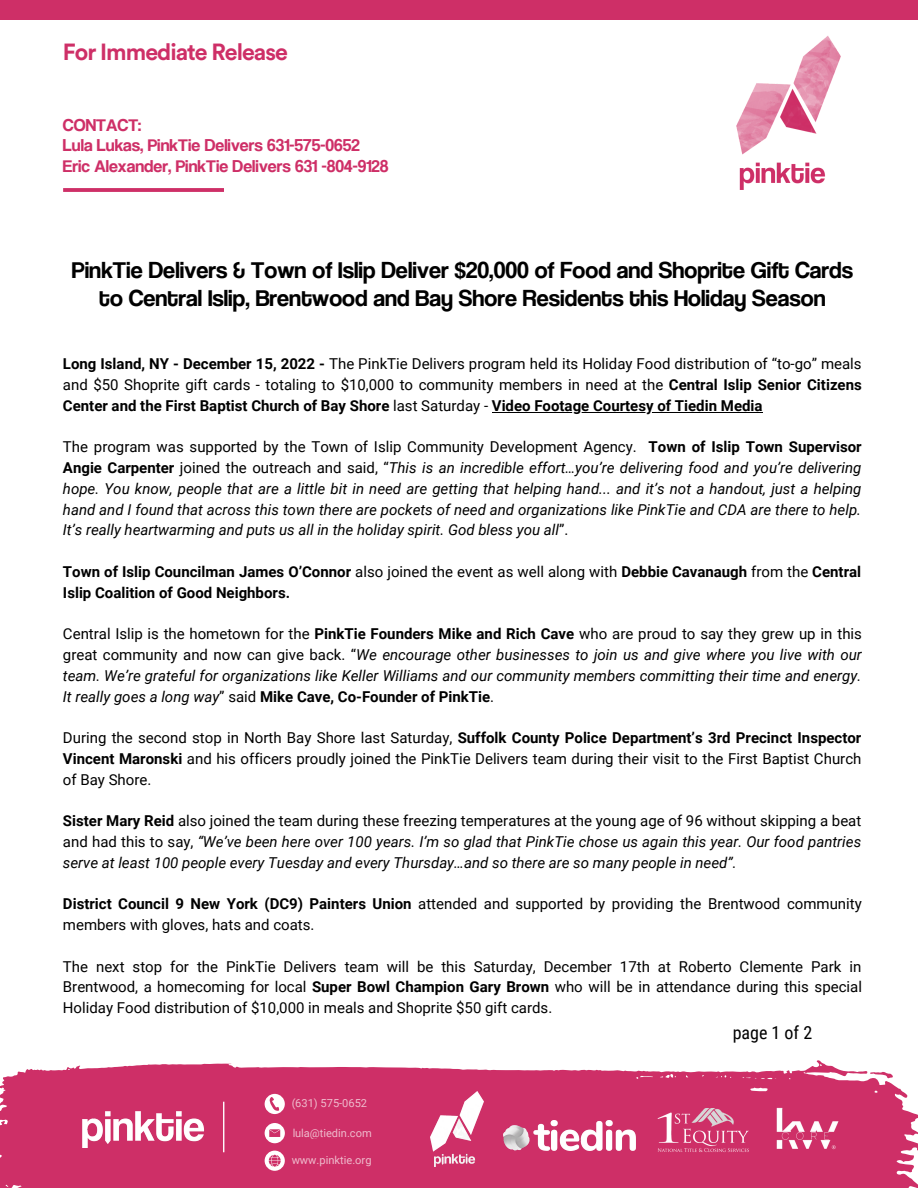
<style>
.page{position:relative;width:918px;height:1188px;background:#fff}
.page>*{position:absolute;margin:0;border:0;box-sizing:border-box;transform-origin:0 0}
.t1{font:24px/28.2px "Coolvetica Rg";color:#000;text-align:center}
.t2{font:700 23.1px "Circular Std";letter-spacing:-.045em;color:#ce2f67}
.t3{font:18px "Roboto Condensed";color:#000}
.t4{font:17.7px/20.9px "Coolvetica Rg";color:#ce2f67}
.t5{font:italic 15px/20.7px "Roboto";color:#000;text-align:justify}
.t6{font:15px/20.7px "Roboto";color:#000;text-align:justify}
.t7{font:700 15px/20.7px "Roboto";color:#000}
.t8{font:11.1px "Roboto";color:#fffffe}
.s1{font-weight:700}
.s2{font-style:normal}
.s3{font-weight:700;font-style:normal}
.s4{font-weight:400}
</style>
<div class="page">
<svg style="left:0;top:1060px;width:918px;height:128px;background:#d34577"></svg>
<svg style="left:870px;top:1072px;width:23px;height:7px"></svg>
<img style="left:736px;top:36px;width:105px;height:154px">
<svg style="left:63px;top:188px;width:161px;height:4px"></svg>
<svg style="left:265px;top:1094px;width:20px;height:20px"></svg>
<div style="left:265px;top:1123px;width:20px;height:20px;background:#fffffe;border-radius:50%"></div>
<svg style="left:269px;top:1129px;width:11px;height:8px"></svg>
<div style="left:265px;top:1151px;width:20px;height:20px;background:#fffffe;border-radius:50%"></div>
<svg style="left:269px;top:1155px;width:12px;height:12px"></svg>
<svg style="left:223px;top:1102px;width:1px;height:50px"></svg>
<img style="left:82px;top:1107px;width:122px;height:40px">
<div style="left:0;top:0;width:918px;height:20px;background:#ce2f67"></div>
<img style="left:504px;top:1121px;width:131px;height:30px">
<img style="left:656px;top:1109px;width:95px;height:48px">
<img style="left:431px;top:1091px;width:52px;height:76px">
<hr style="left:492px;top:412px;width:271px;height:1px;background:#000">
<img style="left:772px;top:1094px;width:69px;height:69px">
<h2 class="t2" style="left:63px;top:42px;width:226px">For Immediate Release</h2>
<p class="t4" style="left:63px;top:114px;width:327px">CONTACT:<br>Lula Lukas, PinkTie Delivers 631-575-0652<br>Eric Alexander, PinkTie Delivers 631 -804-9128</p>
<h1 class="t1" style="left:72px;top:255px;width:783px">PinkTie Delivers &amp; Town of Islip Deliver $20,000 of Food and Shoprite Gift Cards to Central Islip, Brentwood and Bay Shore Residents this Holiday Season</h1>
<p class="t6" style="left:63px;top:354px;width:800px"><span class="s1">Long Island, NY - December 15, 2022 -</span> The PinkTie Delivers program held its Holiday Food distribution of “to-go” meals and $50 Shoprite gift cards - totaling to $10,000 to community members in need at the <span class="s1">Central Islip Senior Citizens Center and the First Baptist Church of Bay Shore</span> last Saturday - <span class="s1">Video Footage Courtesy of Tiedin Media</span></p>
<p class="t5" style="left:63px;top:437px;width:800px"><span class="s2">The program was supported by the Town of Islip Community Development Agency.</span> <span class="s3">Town of Islip Town Supervisor Angie Carpenter</span> <span class="s2">joined the outreach and said, “</span>This is an incredible effort…you’re delivering food and you’re delivering hope. You know, people that are a little bit in need are getting that helping hand... and it’s not a handout, just a helping hand and I found that across this town there are pockets of need and organizations like PinkTie and CDA are there to help.<br>It’s really heartwarming and puts us all in the holiday spirit. God bless you all<span class="s2">”.</span></p>
<p class="t7" style="left:63px;top:562px;width:800px">Town of Islip Councilman James O’Connor <span class="s4">also joined the event as well along with</span> Debbie Cavanaugh <span class="s4">from the</span> Central<br>Islip Coalition of Good Neighbors.</p>
<p class="t5" style="left:63px;top:624px;width:801px"><span class="s2">Central Islip is the hometown for the</span> <span class="s3">PinkTie Founders Mike and Rich Cave</span> <span class="s2">who are proud to say they grew up in this great community and now can give back. “</span>We encourage other businesses to join us and give where you live with our team. We’re grateful for organizations like Keller Williams and our community members committing their time and energy.<br>It really goes a long way<span class="s2">” said</span> <span class="s3">Mike Cave, Co-Founder of PinkTie</span><span class="s2">.</span></p>
<p class="t6" style="left:63px;top:728px;width:800px">During the second stop in North Bay Shore last Saturday, <span class="s1">Suffolk County Police Department’s 3rd Precinct Inspector Vincent Maronski</span> and his officers proudly joined the PinkTie Delivers team during their visit to the First Baptist Church of Bay Shore.</p>
<p class="t5" style="left:63px;top:811px;width:800px"><span class="s3">Sister Mary Reid</span> <span class="s2">also joined the team during these freezing temperatures at the young age of 96 without skipping a beat and had this to say,</span> “We’ve been here over 100 years. I’m so glad that PinkTie chose us again this year. Our food pantries serve at least 100 people every Tuesday and every Thursday…and so there are so many people in need”.</p>
<p class="t6" style="left:63px;top:894px;width:800px"><span class="s1">District Council 9 New York (DC9) Painters Union</span> attended and supported by providing the Brentwood community members with gloves, hats and coats.</p>
<p class="t6" style="left:63px;top:956px;width:801px">The next stop for the PinkTie Delivers team will be this Saturday, December 17th at Roberto Clemente Park in Brentwood, a homecoming for local <span class="s1">Super Bowl Champion Gary Brown</span> who will be in attendance during this special Holiday Food distribution of $10,000 in meals and Shoprite $50 gift cards.</p>
<p class="t8" style="left:292px;top:1097px;width:77px">(631) 575-0652</p>
<p class="t8" style="left:292px;top:1126px;width:81px">lula@tiedin.com</p>
<p class="t8" style="left:292px;top:1154px;width:81px">www.pinktie.org</p>
<p class="t3" style="left:733px;top:1022px;width:81px">page 1 of 2</p>
</div>
